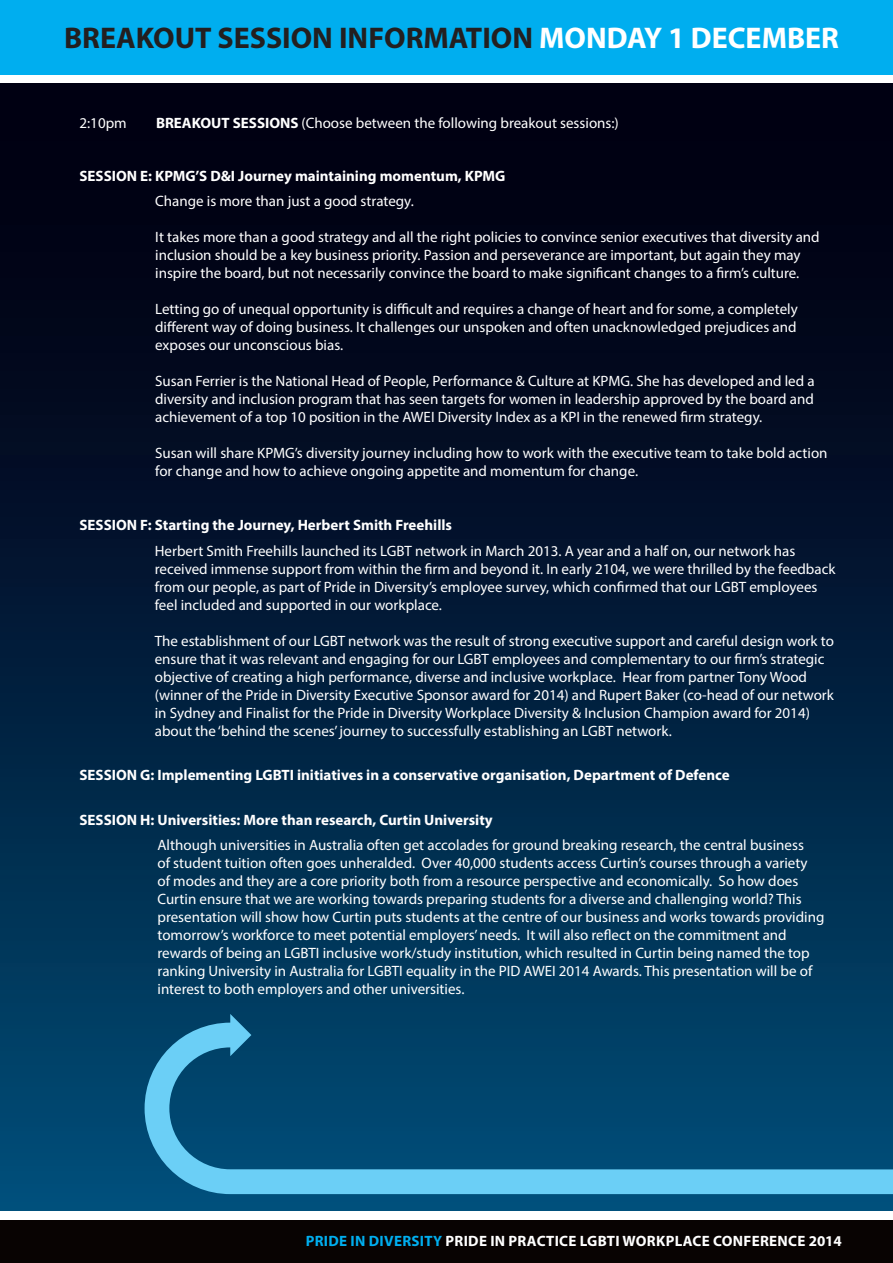
<style>
.page{position:relative;width:893px;height:1263px;background:#fff}
.page>*{position:absolute;margin:0;border:0;box-sizing:border-box;transform-origin:0 0}
.t1{font:700 30px "Myriad Pro";color:#231f20}
.t2{font:15px/18px "Myriad Pro";color:#fff}
.t3{font:700 15px "Myriad Pro";color:#fff}
.t4{font:700 15px "Myriad Pro";letter-spacing:.02em;color:#fff}
.s1{color:#fff}
.s2{font-weight:700}
.s3{color:#00aeef}
</style>
<div class="page">
<div style="left:0;top:0;width:893px;height:74px;background:#00aeef"></div>
<div style="left:0;top:1220px;width:893px;height:43px;background:#080302"></div>
<div style="left:0;top:83px;width:893px;height:1127px;background:linear-gradient(to bottom,#010004,#004b75)"></div>
<svg style="left:0;top:83px;width:1px;height:1127px"></svg>
<svg style="left:145px;top:1014px;width:748px;height:180px;background:#115b83"></svg>
<h1 class="t1" style="left:64px;top:18px;width:776px">BREAKOUT SESSION INFORMATION <span class="s1">MONDAY 1 DECEMBER</span></h1>
<p class="t2" style="left:80px;top:113px;width:49px">2:10pm</p>
<p class="t2" style="left:156px;top:113px;width:464px"><span class="s2">BREAKOUT SESSIONS</span> (Choose between the following breakout sessions:)</p>
<p class="t3" style="left:80px;top:166px;width:427px">SESSION E: KPMG’S D&amp;I Journey maintaining momentum, KPMG</p>
<p class="t2" style="left:155px;top:192px;width:260px">Change is more than just a good strategy.</p>
<p class="t2" style="left:155px;top:228px;width:666px">It takes more than a good strategy and all the right policies to convince senior executives that diversity and inclusion should be a key business priority. Passion and perseverance are important, but again they may inspire the board, but not necessarily convince the board to make significant changes to a firm’s culture.</p>
<p class="t2" style="left:155px;top:300px;width:644px;text-align:justify">Letting go of unequal opportunity is difficult and requires a change of heart and for some, a completely different way of doing business. It challenges our unspoken and often unacknowledged prejudices and exposes our unconscious bias.</p>
<p class="t2" style="left:155px;top:372px;width:661px;text-align:justify">Susan Ferrier is the National Head of People, Performance &amp; Culture at KPMG. She has developed and led a diversity and inclusion program that has seen targets for women in leadership approved by the board and achievement of a top 10 position in the AWEI Diversity Index as a KPI in the renewed firm strategy.</p>
<p class="t2" style="left:155px;top:444px;width:674px">Susan will share KPMG’s diversity journey including how to work with the executive team to take bold action for change and how to achieve ongoing appetite and momentum for change.</p>
<p class="t3" style="left:80px;top:515px;width:374px">SESSION F: Starting the Journey, Herbert Smith Freehills</p>
<p class="t2" style="left:155px;top:541px;width:682px">Herbert Smith Freehills launched its LGBT network in March 2013. A year and a half on, our network has received immense support from within the firm and beyond it. In early 2104, we were thrilled by the feedback from our people, as part of Pride in Diversity’s employee survey, which confirmed that our LGBT employees feel included and supported in our workplace.</p>
<p class="t2" style="left:155px;top:631px;width:681px">The establishment of our LGBT network was the result of strong executive support and careful design work to ensure that it was relevant and engaging for our LGBT employees and complementary to our firm’s strategic objective of creating a high performance, diverse and inclusive workplace. Hear from partner Tony Wood (winner of the Pride in Diversity Executive Sponsor award for 2014) and Rupert Baker (co-head of our network in Sydney and Finalist for the Pride in Diversity Workplace Diversity &amp; Inclusion Champion award for 2014) about the ‘behind the scenes’ journey to successfully establishing an LGBT network.</p>
<p class="t3" style="left:80px;top:765px;width:652px">SESSION G: Implementing LGBTI initiatives in a conservative organisation, Department of Defence</p>
<p class="t3" style="left:80px;top:810px;width:415px">SESSION H: Universities: More than research, Curtin University</p>
<p class="t2" style="left:157px;top:836px;width:668px">Although universities in Australia often get accolades for ground breaking research, the central business<br>of student tuition often goes unheralded. Over 40,000 students access Curtin’s courses through a variety<br>of modes and they are a core priority both from a resource perspective and economically. So how does Curtin ensure that we are working towards preparing students for a diverse and challenging world? This presentation will show how Curtin puts students at the centre of our business and works towards providing tomorrow’s workforce to meet potential employers’ needs. It will also reflect on the commitment and rewards of being an LGBTI inclusive work/study institution, which resulted in Curtin being named the top ranking University in Australia for LGBTI equality in the PID AWEI 2014 Awards. This presentation will be of interest to both employers and other universities.</p>
<p class="t4" style="left:306px;top:1231px;width:538px"><span class="s3">PRIDE IN DIVERSITY</span> PRIDE IN PRACTICE LGBTI WORKPLACE CONFERENCE 2014</p>
</div>
